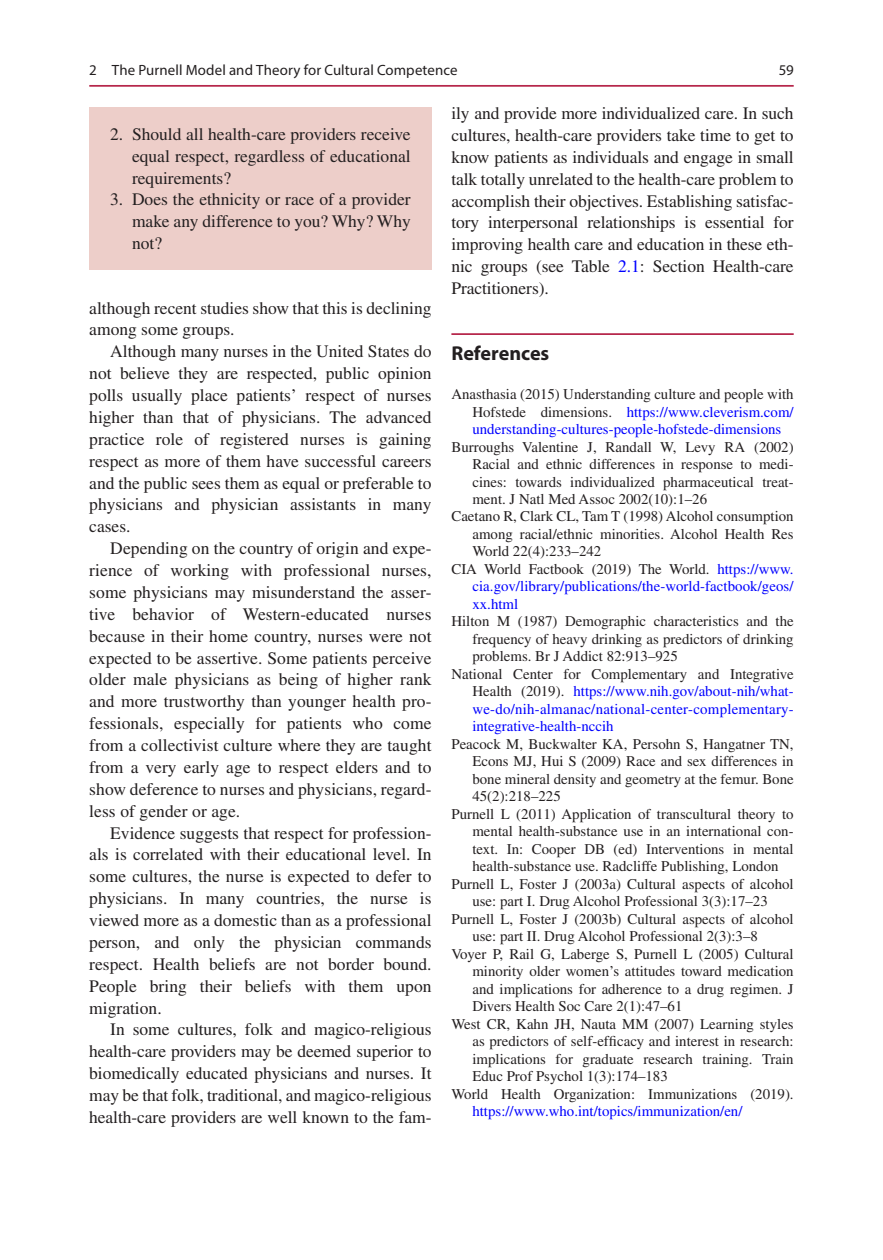
<style>
.page{position:relative;width:883px;height:1260px;background:#fff}
.page>*{position:absolute;margin:0;border:0;box-sizing:border-box;transform-origin:0 0}
.t1{font:700 20.12px "Ykpgbk Myriad Pro";color:#231f20}
.t2{font:17.5px/21.9px "Jmfhjm Times LT Std";color:#231f20;text-align:justify}
.t3{font:14.88px "Jmfhjm Times LT Std";color:#231f20}
.t4{font:14.88px/17.5px "Jmfhjm Times LT Std";color:#00f;text-align:justify}
.t5{font:14.88px "Pgthsg Myriad Pro";letter-spacing:.01em;color:#231f20}
.t6{font:14.88px "Jgjhwj Myriad Pro";color:#231f20}
.s1{color:#00f}
.s2{color:#231f20}
</style>
<div class="page">
<hr style="left:451px;top:333px;width:343px;height:2px;background:#b6274b">
<div style="left:89px;top:107px;width:343px;height:163px;background:#edcec9"></div>
<hr style="left:89px;top:85px;width:705px;height:2px;background:#b6274b">
<p class="t5" style="left:89px;top:61px;width:370px">2 The Purnell Model and Theory for Cultural Competence</p>
<p class="t6" style="left:779px;top:61px;width:16px">59</p>
<p class="t2" style="left:132px;top:123px;width:280px;text-indent:-22px">2. Should all health-care providers receive equal respect, regardless of educational requirements?</p>
<p class="t2" style="left:132px;top:189px;width:280px;text-indent:-22px">3. Does the ethnicity or race of a provider make any difference to you? Why? Why not?</p>
<p class="t2" style="left:89px;top:297px;width:344px">although recent studies show that this is declining among some groups.</p>
<p class="t2" style="left:89px;top:340px;width:344px;text-indent:21px">Although many nurses in the United States do not believe they are respected, public opinion polls usually place patients’ respect of nurses higher than that of physicians. The advanced practice role of registered nurses is gaining respect as more of them have successful careers and the public sees them as equal or preferable to physicians and physician assistants in many cases.</p>
<p class="t2" style="left:89px;top:537px;width:344px;text-indent:21px">Depending on the country of origin and expe&shy;rience of working with professional nurses, some physicians may misunderstand the asser&shy;tive behavior of Western-educated nurses because in their home country, nurses were not expected to be assertive. Some patients perceive older male physicians as being of higher rank and more trustworthy than younger health pro&shy;fessionals, especially for patients who come from a collectivist culture where they are taught from a very early age to respect elders and to show deference to nurses and physicians, regard&shy;less of gender or age.</p>
<p class="t2" style="left:89px;top:822px;width:344px;text-indent:21px">Evidence suggests that respect for profession&shy;als is correlated with their educational level. In some cultures, the nurse is expected to defer to physicians. In many countries, the nurse is viewed more as a domestic than as a professional person, and only the physician commands respect. Health beliefs are not border bound.<br>People bring their beliefs with them upon migration.</p>
<p class="t2" style="left:89px;top:1019px;width:344px;text-indent:21px">In some cultures, folk and magico-religious health-care providers may be deemed superior to biomedically educated physicians and nurses. It may be that folk, traditional, and magico-religious health-care providers are well known to the fam-</p>
<p class="t2" style="left:451px;top:102px;width:344px">ily and provide more individualized care. In such cultures, health-care providers take time to get to know patients as individuals and engage in small talk totally unrelated to the health-care problem to accomplish their objectives. Establishing satisfac&shy;tory interpersonal relationships is essential for improving health care and education in these eth&shy;nic groups (see Table <span class="s1">2.1</span>: Section Health-care Practitioners).</p>
<p class="t1" style="left:451px;top:340px;width:99px">References</p>
<p class="t4" style="left:472px;top:385px;width:323px;text-indent:-21px"><span class="s2">Anasthasia (2015) Understanding culture and people with Hofstede dimensions.</span> https://www.cleverism.com/ understanding-cultures-people-hofstede-dimensions</p>
<p class="t3" style="left:451px;top:438px;width:344px">Burroughs Valentine J, Randall W, Levy RA (2002)</p>
<p class="t3" style="left:472px;top:456px;width:323px">Racial and ethnic differences in response to medi-</p>
<p class="t3" style="left:472px;top:473px;width:323px">cines: towards individualized pharmaceutical treat-</p>
<p class="t3" style="left:472px;top:491px;width:236px">ment. J Natl Med Assoc 2002(10):1–26</p>
<p class="t3" style="left:451px;top:508px;width:344px">Caetano R, Clark CL, Tam T (1998) Alcohol consumption</p>
<p class="t3" style="left:472px;top:526px;width:323px">among racial/ethnic minorities. Alcohol Health Res</p>
<p class="t3" style="left:472px;top:543px;width:130px">World 22(4):233–242</p>
<p class="t3" style="left:451px;top:561px;width:344px">CIA World Factbook (2019) The World. <span class="s1">https://www.</span></p>
<p class="t4" style="left:472px;top:578px;width:323px">cia.gov/library/publications/the-world-factbook/geos/</p>
<p class="t4" style="left:472px;top:595px;width:47px">xx.html</p>
<p class="t3" style="left:451px;top:613px;width:344px">Hilton M (1987) Demographic characteristics and the</p>
<p class="t3" style="left:472px;top:631px;width:323px">frequency of heavy drinking as predictors of drinking</p>
<p class="t3" style="left:472px;top:648px;width:207px">problems. Br J Addict 82:913–925</p>
<p class="t3" style="left:451px;top:666px;width:344px">National Center for Complementary and Integrative</p>
<p class="t4" style="left:472px;top:683px;width:323px"><span class="s2">Health (2019).</span> https://www.nih.gov/about-nih/what-</p>
<p class="t4" style="left:472px;top:700px;width:323px">we-do/nih-almanac/national-center-complementary-</p>
<p class="t4" style="left:472px;top:718px;width:143px">integrative-health-nccih</p>
<p class="t3" style="left:451px;top:736px;width:344px">Peacock M, Buckwalter KA, Persohn S, Hangatner TN,</p>
<p class="t3" style="left:472px;top:753px;width:323px">Econs MJ, Hui S (2009) Race and sex differences in</p>
<p class="t3" style="left:472px;top:771px;width:323px">bone mineral density and geometry at the femur. Bone</p>
<p class="t3" style="left:472px;top:788px;width:90px">45(2):218–225</p>
<p class="t3" style="left:451px;top:806px;width:344px">Purnell L (2011) Application of transcultural theory to</p>
<p class="t3" style="left:472px;top:823px;width:323px">mental health-substance use in an international con-</p>
<p class="t3" style="left:472px;top:840px;width:323px">text. In: Cooper DB (ed) Interventions in mental</p>
<p class="t3" style="left:472px;top:858px;width:308px">health-substance use. Radcliffe Publishing, London</p>
<p class="t3" style="left:451px;top:875px;width:344px">Purnell L, Foster J (2003a) Cultural aspects of alcohol</p>
<p class="t3" style="left:472px;top:893px;width:297px">use: part I. Drug Alcohol Professional 3(3):17–23</p>
<p class="t3" style="left:451px;top:910px;width:344px">Purnell L, Foster J (2003b) Cultural aspects of alcohol</p>
<p class="t3" style="left:472px;top:928px;width:287px">use: part II. Drug Alcohol Professional 2(3):3–8</p>
<p class="t3" style="left:451px;top:945px;width:344px">Voyer P, Rail G, Laberge S, Purnell L (2005) Cultural</p>
<p class="t3" style="left:472px;top:963px;width:323px">minority older women’s attitudes toward medication</p>
<p class="t3" style="left:472px;top:980px;width:323px">and implications for adherence to a drug regimen. J</p>
<p class="t3" style="left:472px;top:998px;width:212px">Divers Health Soc Care 2(1):47–61</p>
<p class="t3" style="left:451px;top:1015px;width:344px">West CR, Kahn JH, Nauta MM (2007) Learning styles</p>
<p class="t3" style="left:472px;top:1033px;width:323px">as predictors of self-efficacy and interest in research:</p>
<p class="t3" style="left:472px;top:1050px;width:323px">implications for graduate research training. Train</p>
<p class="t3" style="left:472px;top:1068px;width:197px">Educ Prof Psychol 1(3):174–183</p>
<p class="t3" style="left:451px;top:1085px;width:344px">World Health Organization: Immunizations (2019).</p>
<p class="t4" style="left:472px;top:1102px;width:272px">https://www.who.int/topics/immunization/en/</p>
</div>
